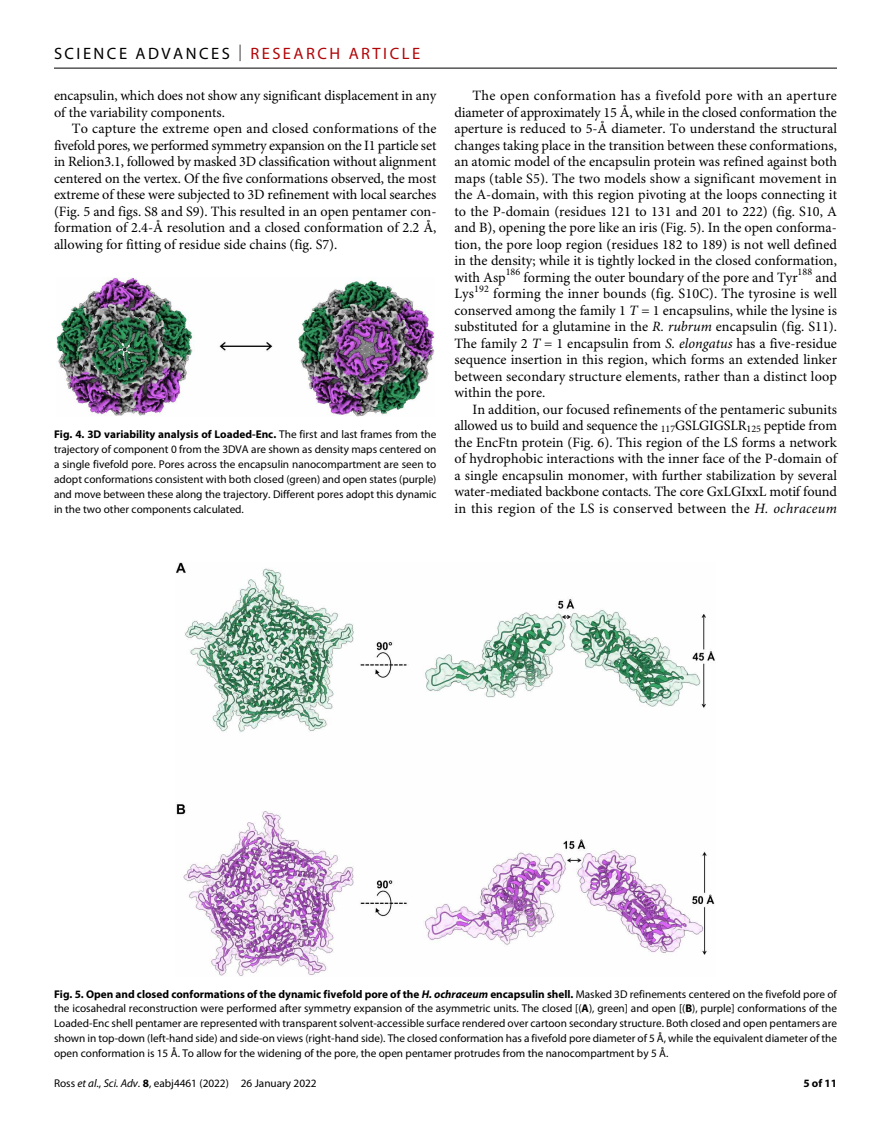
<style>
.page{position:relative;width:891px;height:1134px;background:#fff}
.page>*{position:absolute;margin:0;border:0;box-sizing:border-box;transform-origin:0 0}
.t1{font:16.5px "Myriad Pro";letter-spacing:.15em;color:#000}
.t2{font:14.25px/16.5px "Minion Pro";color:#000;text-align:justify}
.t3{font:11.25px/15px "Myriad Pro";color:#000;text-align:justify}
.t4{font:700 11.25px "Myriad Pro";color:#000}
.s1{font-weight:300}
.s2{color:#b10508}
.s3{font-weight:700}
.s4{font-style:italic}
.s5{font-weight:700;font-style:italic}
</style>
<div class="page">
<hr style="left:54px;top:68px;width:783px;height:1px;background:#000">
<img style="left:56px;top:277px;width:378px;height:139px">
<img style="left:176px;top:563px;width:540px;height:413px">
<p class="t1" style="left:54px;top:40px;width:368px">SCIENCE ADVANCES <span class="s1">|</span> <span class="s2">RESEARCH ARTICLE</span></p>
<p class="t2" style="left:54px;top:89px;width:384px">encapsulin, which does not show any significant displacement in any of the variability components.</p>
<p class="t2" style="left:54px;top:122px;width:384px;text-indent:18px">To capture the extreme open and closed conformations of the fivefold pores, we performed symmetry expansion on the I1 particle set in Relion3.1, followed by masked 3D classification without alignment centered on the vertex. Of the five conformations observed, the most extreme of these were subjected to 3D refinement with local searches (Fig. 5 and figs. S8 and S9). This resulted in an open pentamer con&shy;formation of 2.4-Å resolution and a closed conformation of 2.2 Å, allowing for fitting of residue side chains (fig. S7).</p>
<p class="t3" style="left:54px;top:427px;width:384px"><span class="s3">Fig. 4. 3D variability analysis of Loaded-Enc.</span> The first and last frames from the trajectory of component 0 from the 3DVA are shown as density maps centered on a single fivefold pore. Pores across the encapsulin nanocompartment are seen to adopt conformations consistent with both closed (green) and open states (purple) and move between these along the trajectory. Different pores adopt this dynamic in the two other components calculated.</p>
<p class="t2" style="left:454px;top:89px;width:384px;text-indent:18px">The open conformation has a fivefold pore with an aperture diameter of approximately 15 Å, while in the closed conformation the aperture is reduced to 5-Å diameter. To understand the structural changes taking place in the transition between these conformations, an atomic model of the encapsulin protein was refined against both maps (table S5). The two models show a significant movement in the A-domain, with this region pivoting at the loops connecting it to the P-domain (residues 121 to 131 and 201 to 222) (fig. S10, A and B), opening the pore like an iris (Fig. 5). In the open conforma&shy;tion, the pore loop region (residues 182 to 189) is not well defined in the density; while it is tightly locked in the closed conformation, with Asp<sup>186</sup> forming the outer boundary of the pore and Tyr<sup>188</sup> and Lys<sup>192</sup> forming the inner bounds (fig. S10C). The tyrosine is well conserved among the family 1 <span class="s4">T =</span> 1 encapsulins, while the lysine is substituted for a glutamine in the <span class="s4">R. rubrum</span> encapsulin (fig. S11).<br>The family 2 <span class="s4">T</span> = 1 encapsulin from <span class="s4">S. elongatus</span> has a five-residue sequence insertion in this region, which forms an extended linker between secondary structure elements, rather than a distinct loop within the pore.</p>
<p class="t2" style="left:454px;top:402px;width:384px;text-indent:18px">In addition, our focused refinements of the pentameric subunits allowed us to build and sequence the <sub>117</sub>GSLGIGSLR<sub>125</sub> peptide from the EncFtn protein (Fig. 6). This region of the LS forms a network of hydrophobic interactions with the inner face of the P-domain of a single encapsulin monomer, with further stabilization by several water-mediated backbone contacts. The core GxLGIxxL motif found in this region of the LS is conserved between the <span class="s4">H. ochraceum</span></p>
<p class="t3" style="left:54px;top:986px;width:785px"><span class="s3">Fig. 5. Open and closed conformations of the dynamic fivefold pore of the</span> <span class="s5">H. ochraceum</span> <span class="s3">encapsulin shell.</span> Masked 3D refinements centered on the fivefold pore of the icosahedral reconstruction were performed after symmetry expansion of the asymmetric units. The closed [(<span class="s3">A</span>), green] and open [(<span class="s3">B</span>), purple] conformations of the Loaded-Enc shell pentamer are represented with transparent solvent-accessible surface rendered over cartoon secondary structure. Both closed and open pentamers are shown in top-down (left-hand side) and side-on views (right-hand side). The closed conformation has a fivefold pore diameter of 5 Å, while the equivalent diameter of the open conformation is 15 Å. To allow for the widening of the pore, the open pentamer protrudes from the nanocompartment by 5 Å.</p>
<p class="t3" style="left:54px;top:1076px;width:264px">Ross <span class="s4">et al</span>., <span class="s4">Sci. Adv.</span> <span class="s3">8</span>, eabj4461 (2022) 26 January 2022</p>
<p class="t4" style="left:803px;top:1074px;width:35px">5 of 11</p>
</div>
